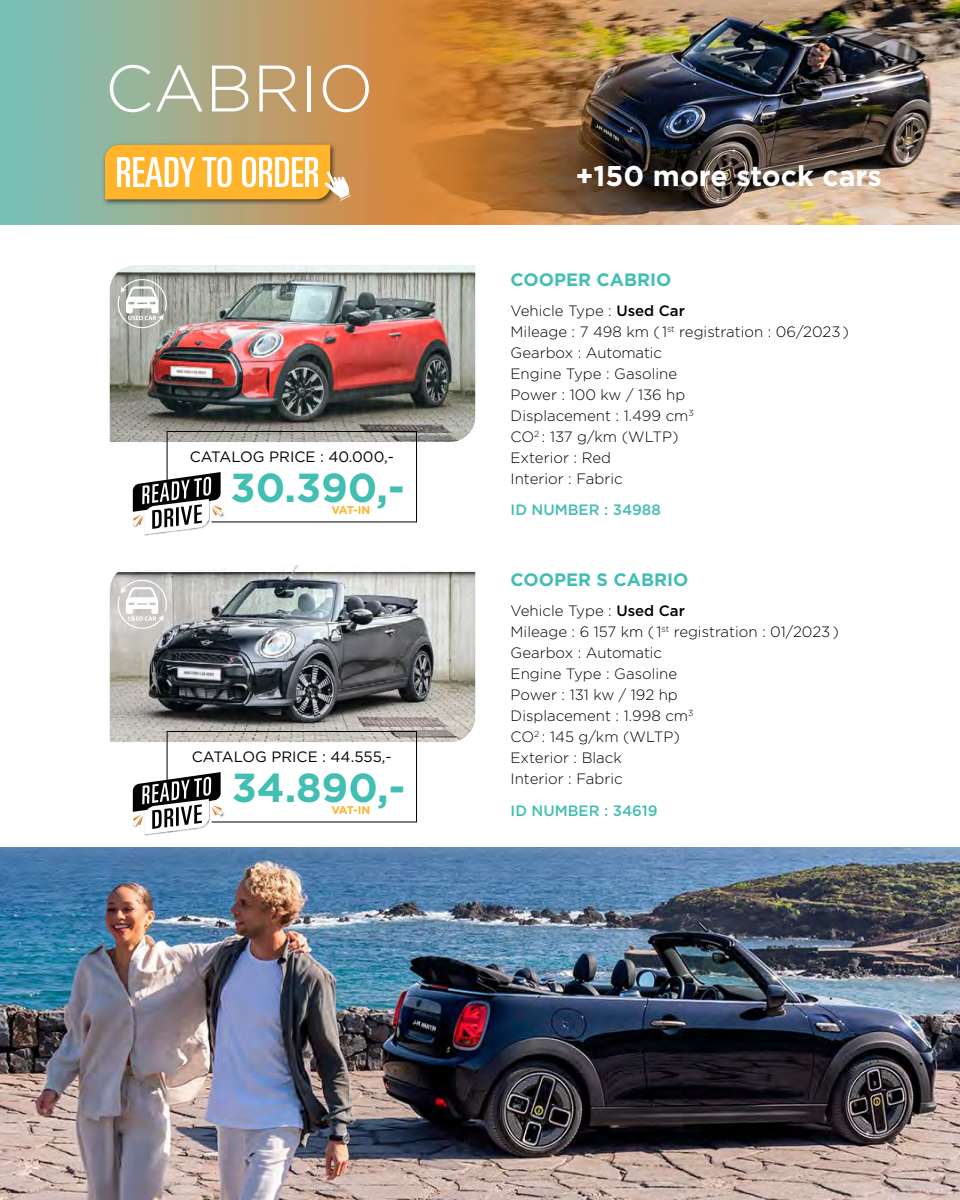
<style>
.page{position:relative;width:960px;height:1200px;background:#fff}
.page>*{position:absolute;margin:0;border:0;box-sizing:border-box;transform-origin:0 0}
.t1{font:300 65.55px "Gotham";color:#fff}
.t2{font:700 40.5px "Gotham";color:#43beb3}
.t3{font:700 28.5px "Gotham";color:#fff}
.t4{font:700 18px "Gotham";color:#43beb3}
.t5{font:300 15px/21px "Gotham";color:#000}
.t6{font:15px "Gotham";color:#000}
.t7{font:500 15px "Gotham";color:#43beb3}
.t8{font:700 11.25px "Gotham";letter-spacing:-.09em;color:#ffb42b}
.s1{font-weight:500}
</style>
<div class="page">
<img style="left:0;top:848px;width:960px;height:352px">
<img style="left:0;top:0;width:960px;height:225px">
<img style="left:109px;top:265px;width:367px;height:184px">
<div style="left:167px;top:431px;width:250px;height:91px;border:1px solid #000"></div>
<svg style="left:133px;top:471px;width:92px;height:65px"></svg>
<svg style="left:109px;top:565px;width:367px;height:184px;background:#939494"></svg>
<div style="left:167px;top:731px;width:250px;height:91px;border:1px solid #000"></div>
<svg style="left:133px;top:771px;width:92px;height:65px"></svg>
<svg style="left:117px;top:279px;width:50px;height:49px"></svg>
<svg style="left:117px;top:579px;width:50px;height:50px"></svg>
<div style="left:102px;top:142px;width:235px;height:64px;background:#000;opacity:.6"></div>
<svg style="left:105px;top:145px;width:246px;height:56px"></svg>
<h1 class="t1" style="left:105px;top:47px;width:270px">CABRIO</h1>
<p class="t6" style="left:190px;top:447px;width:206px">CATALOG PRICE : 40.000,-</p>
<h2 class="t2" style="left:231px;top:460px;width:176px">30.390,-</h2>
<p class="t8" style="left:332px;top:502px;width:40px">VAT-IN</p>
<p class="t6" style="left:192px;top:747px;width:201px">CATALOG PRICE : 44.555,-</p>
<h2 class="t2" style="left:232px;top:760px;width:175px">34.890,-</h2>
<p class="t8" style="left:332px;top:802px;width:40px">VAT-IN</p>
<h3 class="t3" style="left:575px;top:157px;width:308px">+150 more stock cars</h3>
<p class="t4" style="left:511px;top:268px;width:162px">COOPER CABRIO</p>
<p class="t5" style="left:511px;top:300px;width:340px">Vehicle Type : <span class="s1">Used Car<br></span>Mileage : 7 498 km ( 1<sup>st</sup> registration : 06/2023 )<br>Gearbox : Automatic<br>Engine Type : Gasoline<br>Power : 100 kw / 136 hp<br>Displacement : 1.499 cm<sup>3<br></sup>CO<sup>2</sup> : 137 g/km (WLTP)<br>Exterior : Red<br>Interior : Fabric</p>
<p class="t7" style="left:511px;top:500px;width:152px">ID NUMBER : 34988</p>
<p class="t4" style="left:511px;top:568px;width:179px">COOPER S CABRIO</p>
<p class="t5" style="left:511px;top:600px;width:330px">Vehicle Type : <span class="s1">Used Car<br></span>Mileage : 6 157 km ( 1<sup>st</sup> registration : 01/2023 )<br>Gearbox : Automatic<br>Engine Type : Gasoline<br>Power : 131 kw / 192 hp<br>Displacement : 1.998 cm<sup>3<br></sup>CO<sup>2</sup> : 145 g/km (WLTP)<br>Exterior : Black<br>Interior : Fabric</p>
<p class="t7" style="left:511px;top:800px;width:149px">ID NUMBER : 34619</p>
</div>
